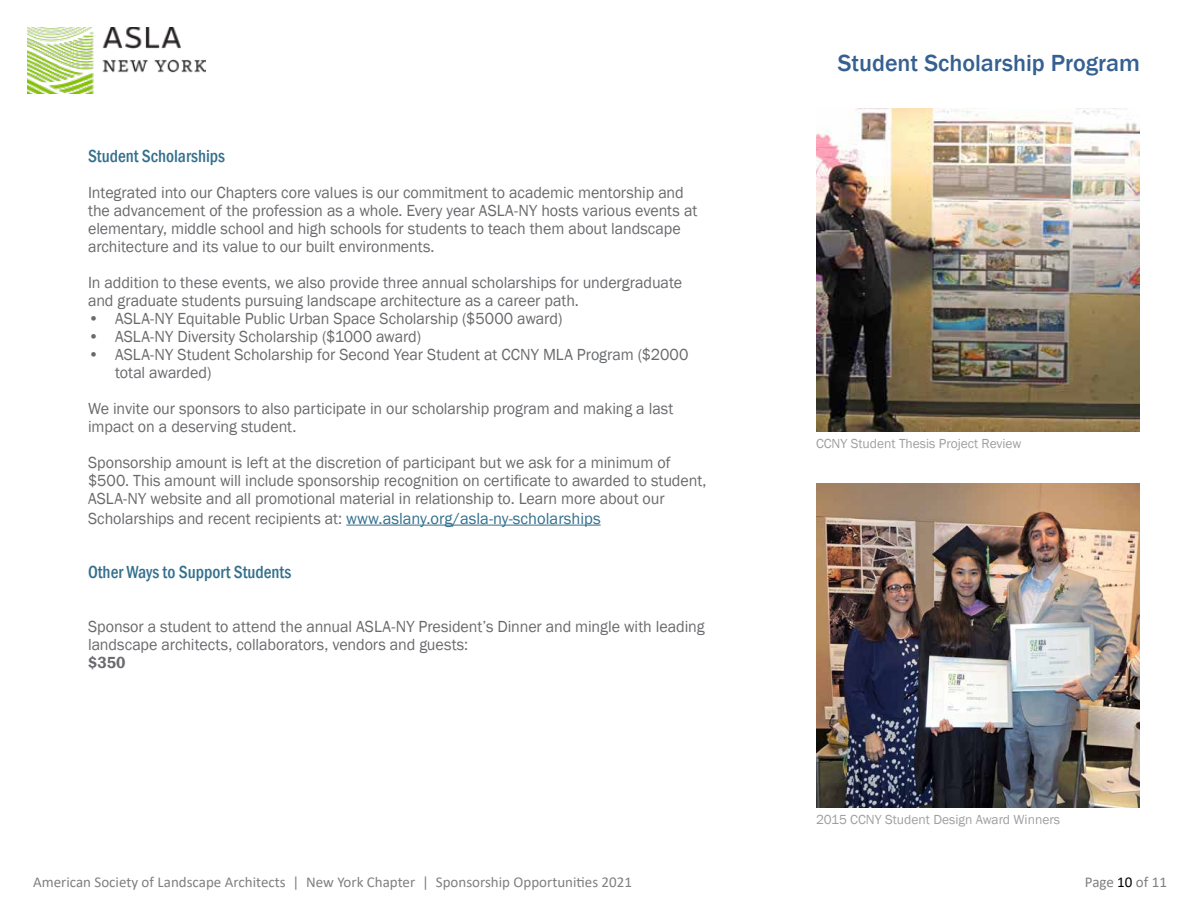
<style>
.page{position:relative;width:1200px;height:900px;background:#fff}
.page>*{position:absolute;margin:0;border:0;box-sizing:border-box;transform-origin:0 0}
.t1{font:500 24px "Franklin Gothic";color:#366091}
.t2{font:500 condensed 18px "Franklin Gothic";color:#33708d}
.t3{font:16.5px/18px "Franklin Gothic";letter-spacing:-.005em;color:#696a6d}
.t4{font:16.5px "Franklin Gothic";color:#33708d}
.t5{font:600 16.5px "Franklin Gothic";color:#696a6d}
.t6{font:15px "Calibri";color:#808080}
.t7{font:13.5px "Franklin Gothic";color:#9d9fa2}
.s1{color:#696a6d}
.s2{color:#000}
</style>
<div class="page">
<img style="left:816px;top:108px;width:324px;height:324px">
<img style="left:816px;top:483px;width:324px;height:324px">
<hr style="left:346px;top:525px;width:255px;height:1px;background:#33708d">
<img style="left:27px;top:27px;width:178px;height:66px">
<p class="t2" style="left:88px;top:145px;width:139px">Student Scholarships</p>
<p class="t3" style="left:88px;top:184px;width:611px">Integrated into our Chapters core values is our commitment to academic mentorship and the advancement of the profession as a whole. Every year ASLA-NY hosts various events at elementary, middle school and high schools for students to teach them about landscape architecture and its value to our built environments.</p>
<p class="t3" style="left:88px;top:274px;width:596px">In addition to these events, we also provide three annual scholarships for undergraduate and graduate students pursuing landscape architecture as a career path.</p>
<p class="t3" style="left:88px;top:310px;width:476px">• ASLA-NY Equitable Public Urban Space Scholarship ($5000 award)</p>
<p class="t3" style="left:88px;top:328px;width:335px">• ASLA-NY Diversity Scholarship ($1000 award)</p>
<p class="t3" style="left:115px;top:346px;width:575px;text-indent:-27px">• ASLA-NY Student Scholarship for Second Year Student at CCNY MLA Program ($2000 total awarded)</p>
<p class="t3" style="left:88px;top:400px;width:587px">We invite our sponsors to also participate in our scholarship program and making a last impact on a deserving student.</p>
<p class="t3" style="left:88px;top:454px;width:620px">Sponsorship amount is left at the discretion of participant but we ask for a minimum of $500. This amount will include sponsorship recognition on certificate to awarded to student,<br>ASLA-NY website and all promotional material in relationship to. Learn more about our</p>
<p class="t4" style="left:88px;top:508px;width:514px"><span class="s1">Scholarships and recent recipients at:</span> www.aslany.org/asla-ny-scholarships</p>
<p class="t2" style="left:88px;top:560px;width:205px">Other Ways to Support Students</p>
<p class="t3" style="left:88px;top:618px;width:618px">Sponsor a student to attend the annual ASLA-NY President’s Dinner and mingle with leading landscape architects, collaborators, vendors and guests:</p>
<p class="t5" style="left:88px;top:652px;width:39px">$350</p>
<h1 class="t1" style="left:838px;top:48px;width:304px">Student Scholarship Program</h1>
<p class="t7" style="left:816px;top:435px;width:207px">CCNY Student Thesis Project Review</p>
<p class="t7" style="left:816px;top:811px;width:246px">2015 CCNY Student Design Award Winners</p>
<p class="t6" style="left:33px;top:871px;width:601px">American Society of Landscape Architects | New York Chapter | Sponsorship Opportunities 2021</p>
<p class="t6" style="left:1085px;top:871px;width:84px">Page <span class="s2">10</span> of 11</p>
</div>
